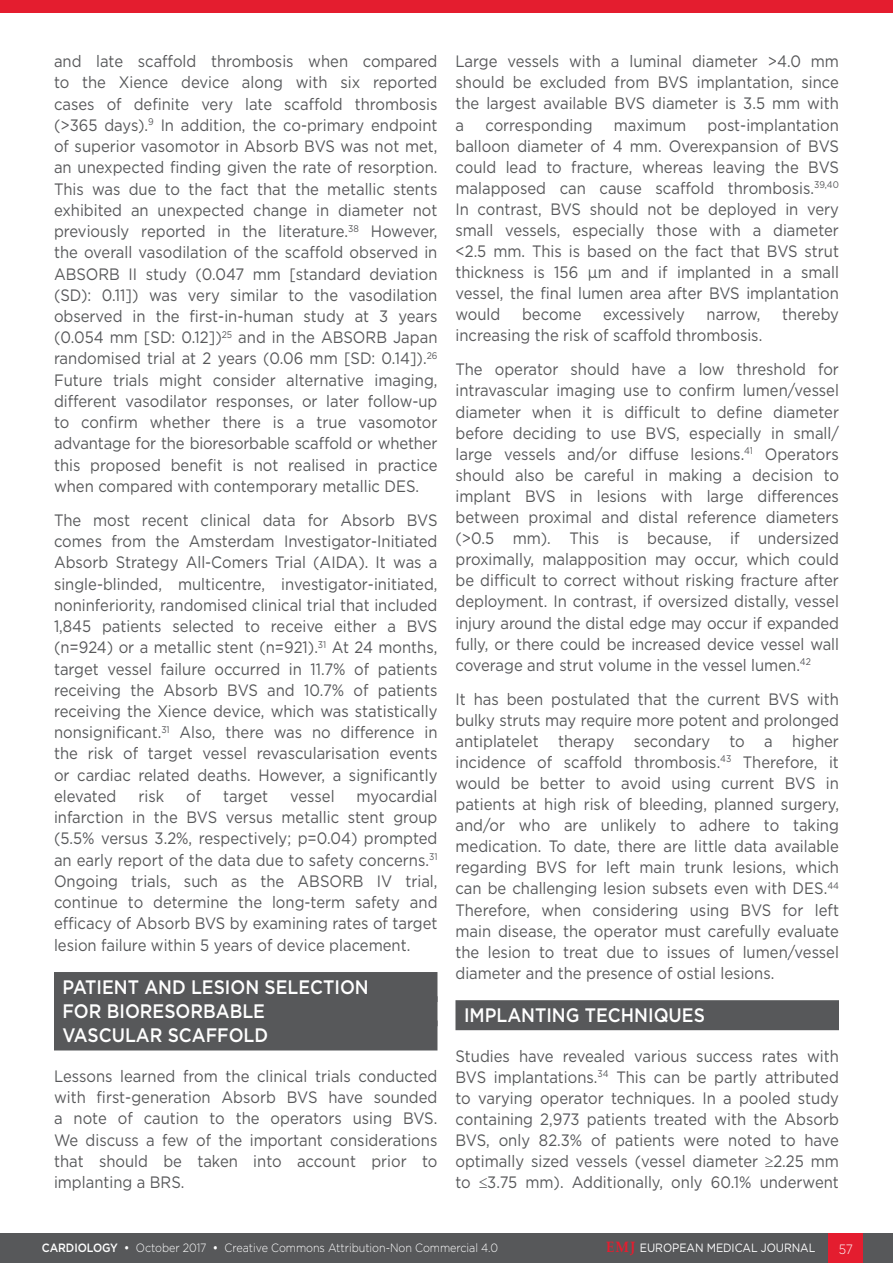
<style>
.page{position:relative;width:893px;height:1263px;background:#fff}
.page>*{position:absolute;margin:0;border:0;box-sizing:border-box;transform-origin:0 0}
._8__Heading_1{font:500 19.5px "Gotham";color:#fff;scale:.9 1}
._11__Main_text{font:16.5px/21.3px "Gotham";color:#57585a;text-align:justify;scale:.9 1}
.t1{font:300 13.5px "Gotham";color:#fff;scale:.9 1}
.t2{font:300 12px "Gotham";letter-spacing:-.005em;color:#fff;scale:.9 1}
.t3{font:12px "Gotham";letter-spacing:-.005em;color:#fff;scale:.9 1}
.s1{font-weight:500}
.s2{font-family:"Palatino Linotype";font-weight:700;font-size:15px;color:#e41d2f}
</style>
<div class="page">
<div style="left:0;top:1233px;width:893px;height:30px;background:#57585a"></div>
<div style="left:829px;top:1233px;width:34px;height:30px;background:#e41d2f"></div>
<div style="left:54px;top:972px;width:383px;height:30px;background:#57585a"></div>
<div style="left:54px;top:996px;width:383px;height:30px;background:#57585a"></div>
<div style="left:54px;top:1020px;width:383px;height:30px;background:#57585a"></div>
<div style="left:455px;top:1000px;width:384px;height:30px;background:#57585a"></div>
<div style="left:0;top:0;width:893px;height:12px;background:#e41d2f"></div>
<p class="_11__Main_text" style="left:54px;top:50px;width:428px">and late scaffold thrombosis when compared to the Xience device along with six reported cases of definite very late scaffold thrombosis (&gt;365 days).<sup>9</sup> In addition, the co-primary endpoint of superior vasomotor in Absorb BVS was not met, an unexpected finding given the rate of resorption.<br>This was due to the fact that the metallic stents exhibited an unexpected change in diameter not previously reported in the literature.<sup>38</sup> However, the overall vasodilation of the scaffold observed in ABSORB II study (0.047 mm [standard deviation (SD): 0.11]) was very similar to the vasodilation observed in the first-in-human study at 3 years (0.054 mm [SD: 0.12])<sup>25</sup> and in the ABSORB Japan randomised trial at 2 years (0.06 mm [SD: 0.14]).<sup>26<br></sup>Future trials might consider alternative imaging, different vasodilator responses, or later follow-up to confirm whether there is a true vasomotor advantage for the bioresorbable scaffold or whether this proposed benefit is not realised in practice when compared with contemporary metallic DES.</p>
<p class="_11__Main_text" style="left:54px;top:509px;width:428px">The most recent clinical data for Absorb BVS comes from the Amsterdam Investigator-Initiated Absorb Strategy All-Comers Trial (AIDA). It was a single-blinded, multicentre, investigator-initiated, noninferiority, randomised clinical trial that included 1,845 patients selected to receive either a BVS (n=924) or a metallic stent (n=921).<sup>31</sup> At 24 months, target vessel failure occurred in 11.7% of patients receiving the Absorb BVS and 10.7% of patients receiving the Xience device, which was statistically nonsignificant.<sup>31</sup> Also, there was no difference in the risk of target vessel revascularisation events or cardiac related deaths. However, a significantly elevated</p>
<p class="_11__Main_text" style="left:138px;top:785px;width:30px">risk</p>
<p class="_11__Main_text" style="left:186px;top:785px;width:18px">of</p>
<p class="_11__Main_text" style="left:223px;top:785px;width:51px">target</p>
<p class="_11__Main_text" style="left:290px;top:785px;width:51px">vessel</p>
<p class="_11__Main_text" style="left:54px;top:785px;width:428px;text-indent:303px">myocardial infarction in the BVS versus metallic stent group (5.5% versus 3.2%, respectively; p=0.04) prompted an early report of the data due to safety concerns.<sup>31<br></sup>Ongoing trials, such as the ABSORB IV trial, continue to determine the long-term safety and efficacy of Absorb BVS by examining rates of target lesion failure within 5 years of device placement.</p>
<p class="_8__Heading_1" style="left:63px;top:974px;width:342px">PATIENT AND LESION SELECTION</p>
<p class="_8__Heading_1" style="left:63px;top:998px;width:226px">FOR BIORESORBABLE</p>
<p class="_8__Heading_1" style="left:63px;top:1022px;width:230px">VASCULAR SCAFFOLD</p>
<p class="_11__Main_text" style="left:54px;top:1065px;width:428px">Lessons learned from the clinical trials conducted with first-generation Absorb BVS have sounded a note of caution to the operators using BVS.<br>We discuss a few of the important considerations that should be taken into account prior to implanting a BRS.</p>
<p class="_11__Main_text" style="left:455px;top:50px;width:428px">Large vessels with a luminal diameter &gt;4.0 mm should be excluded from BVS implantation, since the largest available BVS diameter is 3.5 mm with a</p>
<p class="_11__Main_text" style="left:455px;top:114px;width:428px;text-indent:252px">post-implantation balloon diameter of 4 mm. Overexpansion of BVS could lead to fracture, whereas leaving the BVS malapposed can cause scaffold thrombosis.<sup>39,40<br></sup>In contrast, BVS should not be deployed in very small vessels, especially those with a diameter &lt;2.5 mm. This is based on the fact that BVS strut thickness is 156 µm and if implanted in a small vessel, the final lumen area after BVS implantation would</p>
<p class="_11__Main_text" style="left:485px;top:114px;width:121px">corresponding</p>
<p class="_11__Main_text" style="left:614px;top:114px;width:82px">maximum</p>
<p class="_11__Main_text" style="left:522px;top:304px;width:67px">become</p>
<p class="_11__Main_text" style="left:603px;top:304px;width:92px">excessively</p>
<p class="_11__Main_text" style="left:706px;top:304px;width:62px">narrow,</p>
<p class="_11__Main_text" style="left:782px;top:304px;width:64px">thereby</p>
<p class="_11__Main_text" style="left:455px;top:325px;width:342px">increasing the risk of scaffold thrombosis.</p>
<p class="_11__Main_text" style="left:455px;top:359px;width:428px">The operator should have a low threshold for intravascular imaging use to confirm lumen/vessel diameter when it is difficult to define diameter before deciding to use BVS, especially in small/ large vessels and/or diffuse lesions.<sup>41</sup> Operators should also be careful in making a decision to implant BVS in lesions with large differences between proximal and distal reference diameters (&gt;0.5 mm). This is because, if undersized proximally, malapposition may occur, which could be difficult to correct without risking fracture after deployment. In contrast, if oversized distally, vessel injury around the distal edge may occur if expanded fully, or there could be increased device vessel wall coverage and strut volume in the vessel lumen.<sup>42</sup></p>
<p class="_11__Main_text" style="left:455px;top:688px;width:428px">It has been postulated that the current BVS with bulky struts may require more potent and prolonged antiplatelet therapy secondary to a higher incidence of scaffold thrombosis.<sup>43</sup> Therefore, it would be better to avoid using current BVS in patients at high risk of bleeding, planned surgery, and/or who are unlikely to adhere to taking medication. To date, there are little data available regarding BVS for left main trunk lesions, which can be challenging lesion subsets even with DES.<sup>44<br></sup>Therefore, when considering using BVS for left main disease, the operator must carefully evaluate the lesion to treat due to issues of lumen/vessel diameter and the presence of ostial lesions.</p>
<p class="_8__Heading_1" style="left:464px;top:1002px;width:269px">IMPLANTING TECHNIQUES</p>
<p class="_11__Main_text" style="left:455px;top:1045px;width:428px">Studies have revealed various success rates with BVS implantations.<sup>34</sup> This can be partly attributed to varying operator techniques. In a pooled study containing 2,973 patients treated with the Absorb BVS, only 82.3% of patients were noted to have optimally sized vessels (vessel diameter ≥2.25 mm to ≤3.75 mm). Additionally, only 60.1% underwent</p>
<p class="t2" style="left:42px;top:1240px;width:509px"><span class="s1">CARDIOLOGY •</span> October 2017 <span class="s1">•</span> Creative Commons Attribution-Non Commercial 4.0</p>
<p class="t3" style="left:606px;top:1240px;width:234px"><span class="s2">EMJ</span> EUROPEAN MEDICAL JOURNAL</p>
<p class="t1" style="left:839px;top:1240px;width:17px">57</p>
</div>
